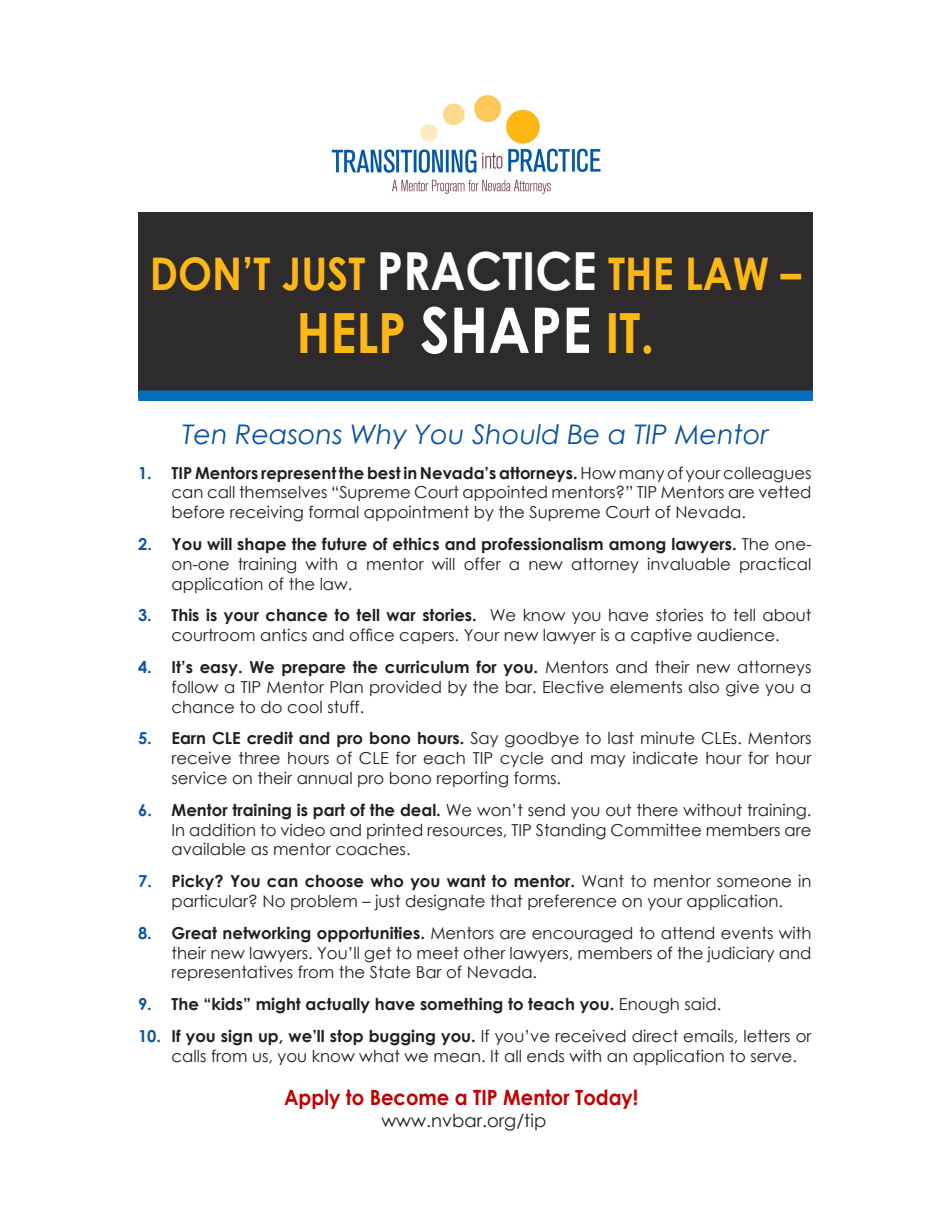
<style>
.page{position:relative;width:945px;height:1215px;background:#fff}
.page>*{position:absolute;margin:0;border:0;box-sizing:border-box;transform-origin:0 0}
.t1{font:700 63px "Century Gothic";color:#fff;scale:.9 1}
.t2{font:700 55.5px "Century Gothic";color:#fdb717;scale:.9 1}
.t3{font:700 45px "Century Gothic";color:#fdb717;scale:.9 1}
.t4{font:italic 27px "Century Gothic";color:#08529b}
.t5{font:700 21px "Century Gothic";color:#c20000;scale:.93 1}
.t6{font:18px "Century Gothic";color:#231f20}
.t7{font:16.5px/19.8px "Century Gothic";color:#231f20;text-align:justify}
.t8{font:700 16.5px "Century Gothic";color:#231f20}
.s1{font-size:52.5px;color:#fff}
.s2{font-weight:700;color:#0c55a4}
.s3{font-weight:700}
.s4{color:#0c55a4}
.s5{font-weight:400}
</style>
<div class="page">
<div style="left:138px;top:212px;width:675px;height:185px;background:#2e2b2c"></div>
<div style="left:138px;top:390px;width:675px;height:11px;background:#0270bb"></div>
<img style="left:331px;top:95px;width:270px;height:99px">
<h3 class="t3" style="left:150px;top:239px;width:344px">Don ’t Just <span class="s1">Practice</span></h3>
<h3 class="t3" style="left:597px;top:239px;width:228px">the Law –</h3>
<h2 class="t2" style="left:296px;top:291px;width:25px">Help</h2>
<h1 class="t1" style="left:420px;top:282px;width:114px">Shape</h1>
<h2 class="t2" style="left:606px;top:291px;width:56px">It.</h2>
<h3 class="t4" style="left:182px;top:415px;width:588px">Ten Reasons Why You Should Be a TIP Mentor</h3>
<p class="t7" style="left:172px;top:462px;width:642px;text-indent:-33px"><span class="s2">1.</span> <span class="s3">TIP Mentors represent the best in Nevada’s attorneys.</span> How many of your colleagues can call themselves “Supreme Court appointed mentors?” TIP Mentors are vetted before receiving formal appointment by the Supreme Court of Nevada.</p>
<p class="t7" style="left:172px;top:534px;width:642px;text-indent:-33px"><span class="s2">2.</span> <span class="s3">You will shape the future of ethics and professionalism among lawyers.</span> The one&shy;on-one training with a mentor will offer a new attorney invaluable practical application of the law.</p>
<p class="t7" style="left:138px;top:605px;width:675px;text-align:center"><span class="s2">3.</span> <span class="s3">This is your chance to tell war stories.</span> We know you have stories to tell about courtroom antics and office capers. Your new lawyer is a captive audience.</p>
<p class="t7" style="left:172px;top:657px;width:642px;text-indent:-33px"><span class="s2">4.</span> <span class="s3">It’s easy. We prepare the curriculum for you.</span> Mentors and their new attorneys follow a TIP Mentor Plan provided by the bar. Elective elements also give you a chance to do cool stuff.</p>
<p class="t7" style="left:172px;top:728px;width:642px;text-indent:-33px"><span class="s2">5.</span> <span class="s3">Earn CLE credit and pro bono hours.</span> Say goodbye to last minute CLEs. Mentors receive three hours of CLE for each TIP cycle and may indicate hour for hour service on their annual pro bono reporting forms.</p>
<p class="t7" style="left:172px;top:800px;width:642px;text-indent:-33px"><span class="s2">6.</span> <span class="s3">Mentor training is part of the deal.</span> We won’t send you out there without training.<br>In addition to video and printed resources, TIP Standing Committee members are available as mentor coaches.</p>
<p class="t7" style="left:138px;top:871px;width:675px;text-align:center"><span class="s2">7.</span> <span class="s3">Picky? You can choose who you want to mentor.</span> Want to mentor someone in particular? No problem – just designate that preference on your application.</p>
<p class="t7" style="left:172px;top:923px;width:642px;text-indent:-33px"><span class="s2">8.</span> <span class="s3">Great networking opportunities.</span> Mentors are encouraged to attend events with their new lawyers. You’ll get to meet other lawyers, members of the judiciary and representatives from the State Bar of Nevada.</p>
<p class="t8" style="left:138px;top:992px;width:585px"><span class="s4">9.</span> The “kids” might actually have something to teach you. <span class="s5">Enough said.</span></p>
<p class="t7" style="left:172px;top:1026px;width:642px;text-indent:-33px"><span class="s2">10.</span> <span class="s3">If you sign up, we’ll stop bugging you.</span> If you’ve received direct emails, letters or calls from us, you know what we mean. It all ends with an application to serve.</p>
<p class="t5" style="left:284px;top:1081px;width:382px">Apply to Become a TIP Mentor Today!</p>
<p class="t6" style="left:381px;top:1107px;width:166px">www.nvbar.org/tip</p>
</div>
